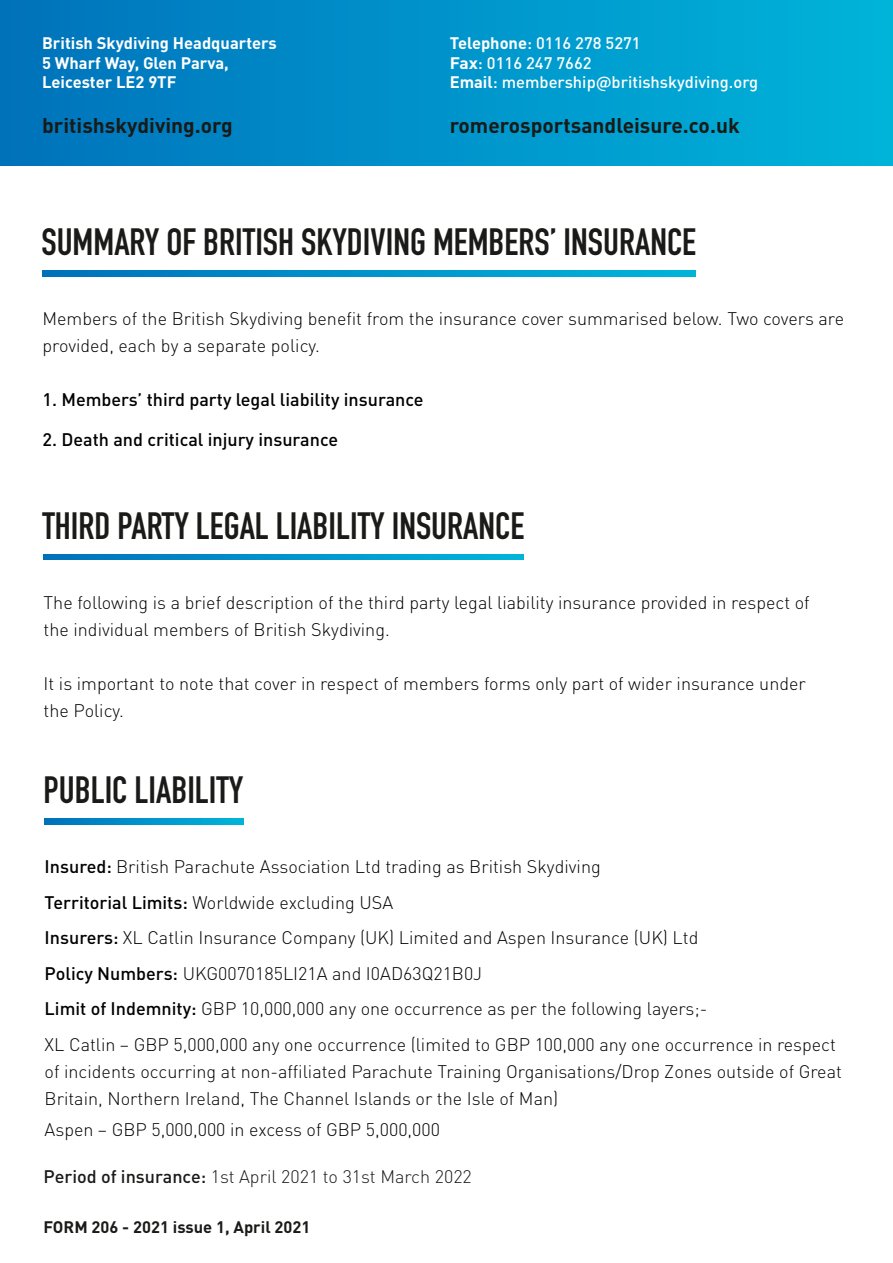
<style>
.page{position:relative;width:893px;height:1263px;background:#fff}
.page>*{position:absolute;margin:0;border:0;box-sizing:border-box;transform-origin:0 0}
.t1{font:700 37.5px "DIN Condensed";color:#1a1b18}
.t2{font:700 37.5px "DIN Condensed";color:#1a1b19}
.t3{font:700 21px "DIN Pro";color:#1a1b18}
.t4{font:300 18px/35.5px "DIN Pro";color:#020203}
.t5{font:300 18px/27px "DIN Pro";color:#000}
.t6{font:500 18px "DIN Pro";color:#000}
.t7{font:300 18px "DIN Pro";color:#1a1b19}
.t8{font:500 16.5px/19.8px "DIN Pro";color:#fff}
.t9{font:700 16.5px/19.8px "DIN Pro";color:#fff}
.t10{font:700 16.5px "DIN Pro";color:#1a1b18}
.s1{font-weight:700}
.s2{font-weight:500;color:#000}
.s3{color:#000}
.s4{font-weight:500}
</style>
<div class="page">
<div style="left:0;top:0;width:893px;height:166px;background:linear-gradient(to right,#0072bb,#00b4da)"></div>
<svg style="left:43px;top:270px;width:653px;height:6px;background:#0093ca"></svg>
<svg style="left:44px;top:554px;width:479px;height:6px;background:#0093ca"></svg>
<svg style="left:45px;top:819px;width:198px;height:5px"></svg>
<p class="t9" style="left:42px;top:32px;width:236px">British Skydiving Headquarters<br>5 Wharf Way, Glen Parva,<br>Leicester LE2 9TF</p>
<p class="t3" style="left:42px;top:111px;width:192px">britishskydiving.org</p>
<p class="t8" style="left:450px;top:32px;width:310px"><span class="s1">Telephone</span>: 0116 278 5271<br><span class="s1">Fax</span>: 0116 247 7662<br><span class="s1">Email</span>: membership@britishskydiving.org</p>
<p class="t3" style="left:450px;top:111px;width:292px">romerosportsandleisure.co.uk</p>
<h1 class="t1" style="left:41px;top:217px;width:656px">SUMMARY OF BRITISH SKYDIVING MEMBERS’ INSURANCE</h1>
<p class="t5" style="left:43px;top:304px;width:803px">Members of the British Skydiving benefit from the insurance cover summarised below. Two covers are provided, each by a separate policy.</p>
<p class="t6" style="left:43px;top:387px;width:383px">1. Members’ third party legal liability insurance</p>
<p class="t6" style="left:43px;top:427px;width:297px">2. Death and critical injury insurance</p>
<h1 class="t1" style="left:43px;top:501px;width:483px">THIRD PARTY LEGAL LIABILITY INSURANCE</h1>
<p class="t5" style="left:44px;top:588px;width:768px">The following is a brief description of the third party legal liability insurance provided in respect of the individual members of British Skydiving.</p>
<p class="t5" style="left:44px;top:669px;width:764px">It is important to note that cover in respect of members forms only part of wider insurance under the Policy.</p>
<h1 class="t2" style="left:44px;top:765px;width:201px">PUBLIC LIABILITY</h1>
<p class="t4" style="left:45px;top:848px;width:793px"><span class="s2">Insured:</span> <span class="s3">British Parachute Association Ltd trading as British Skydiving<br></span><span class="s2">Territorial Limits:</span> <span class="s3">Worldwide excluding USA<br></span><span class="s4">Insurers:</span> XL Catlin Insurance Company (UK) Limited and Aspen Insurance (UK) Ltd<br><span class="s4">Policy Numbers:</span> UKG0070185LI21A and I0AD63Q21B0J<br><span class="s4">Limit of Indemnity:</span> GBP 10,000,000 any one occurrence as per the following layers;-<br>XL Catlin – GBP 5,000,000 any one occurrence (limited to GBP 100,000 any one occurrence in respect</p>
<p class="t4" style="left:45px;top:1057px;width:799px;line-height:27px">of incidents occurring at non-affiliated Parachute Training Organisations/Drop Zones outside of Great<br>Britain, Northern Ireland, The Channel Islands or the Isle of Man)</p>
<p class="t4" style="left:45px;top:1111px;width:397px">Aspen – GBP 5,000,000 in excess of GBP 5,000,000</p>
<p class="t7" style="left:44px;top:1164px;width:430px"><span class="s4">Period of insurance:</span> 1st April 2021 to 31st March 2022</p>
<p class="t10" style="left:44px;top:1216px;width:268px">FORM 206 - 2021 issue 1, April 2021</p>
</div>
